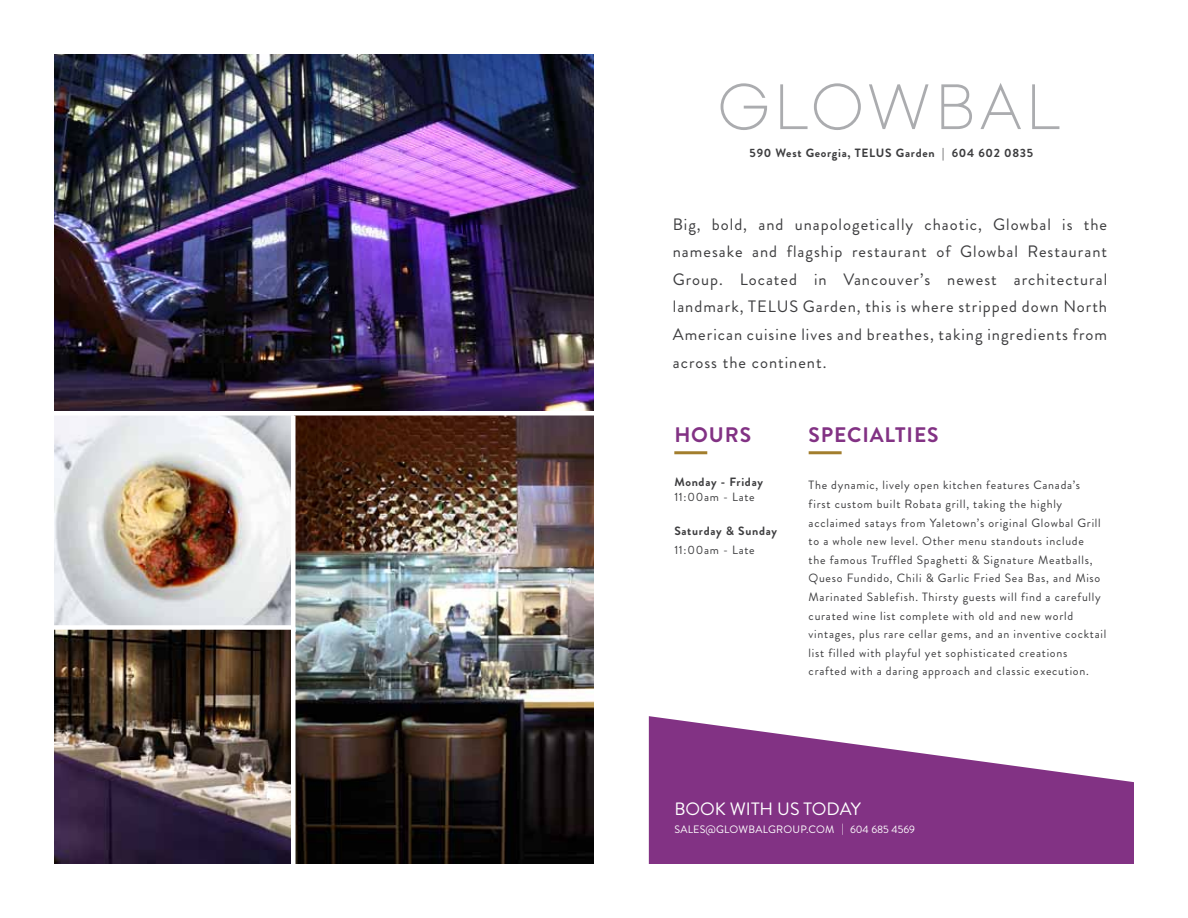
<style>
.page{position:relative;width:1188px;height:918px;background:#fff}
.page>*{position:absolute;margin:0;border:0;box-sizing:border-box;transform-origin:0 0}
.t1{font:700 21px "Brandon Grotesque";letter-spacing:.04em;color:#823284}
.t2{font:17.85px "Brandon Grotesque";color:#fff}
.t3{font:16.5px/27.6px "Brandon Grotesque";letter-spacing:.06em;color:#3d3d3f;text-align:justify}
.t4{font:12px/18.6px "Brandon Grotesque";letter-spacing:.06em;color:#3d3d3f}
.t5{font:700 12px "Brandon Grotesque";letter-spacing:.06em;color:#3d3d3f}
.t6{font:10.8px "Brandon Grotesque";letter-spacing:.02em;color:#fff}
</style>
<div class="page">
<img style="left:295px;top:416px;width:299px;height:448px">
<img style="left:54px;top:416px;width:237px;height:209px">
<img style="left:54px;top:54px;width:540px;height:357px">
<svg style="left:649px;top:716px;width:485px;height:148px;fill:#823284"></svg>
<svg style="left:721px;top:83px;width:338px;height:47px"></svg>
<img style="left:54px;top:630px;width:237px;height:234px">
<hr style="left:674px;top:451px;width:33px;height:3px;background:#a27e2d">
<hr style="left:809px;top:451px;width:33px;height:3px;background:#a27e2d">
<p class="t5" style="left:750px;top:144px;width:285px">590 West Georgia, TELUS Garden | 604 602 0835</p>
<p class="t3" style="left:673px;top:210px;width:436px">Big, bold, and unapologetically chaotic, Glowbal is the namesake and flagship restaurant of Glowbal Restaurant Group. Located in Vancouver’s newest architectural landmark, TELUS Garden, this is where stripped down North American cuisine lives and breathes, taking ingredients from across the continent.</p>
<h1 class="t1" style="left:674px;top:420px;width:78px">HOURS</h1>
<p class="t5" style="left:674px;top:473px;width:90px">Monday - Friday</p>
<p class="t4" style="left:674px;top:488px;width:82px">11:00am - Late</p>
<p class="t5" style="left:674px;top:522px;width:104px">Saturday &amp; Sunday</p>
<p class="t4" style="left:674px;top:540px;width:82px">11:00am - Late</p>
<h1 class="t1" style="left:809px;top:420px;width:131px">SPECIALTIES</h1>
<p class="t4" style="left:809px;top:476px;width:299px">The dynamic, lively open kitchen features Canada’s<br>first custom built Robata grill, taking the highly acclaimed satays from Yaletown’s original Glowbal Grill to a whole new level. Other menu standouts include<br>the famous Truffled Spaghetti &amp; Signature Meatballs, Queso Fundido, Chili &amp; Garlic Fried Sea Bas, and Miso Marinated Sablefish. Thirsty guests will find a carefully curated wine list complete with old and new world vintages, plus rare cellar gems, and an inventive cocktail list filled with playful yet sophisticated creations crafted with a daring approach and classic execution.</p>
<h2 class="t2" style="left:674px;top:796px;width:188px">BOOK WITH US TODAY</h2>
<p class="t6" style="left:674px;top:822px;width:242px">SALES@GLOWBALGROUP.COM | 604 685 4569</p>
</div>
